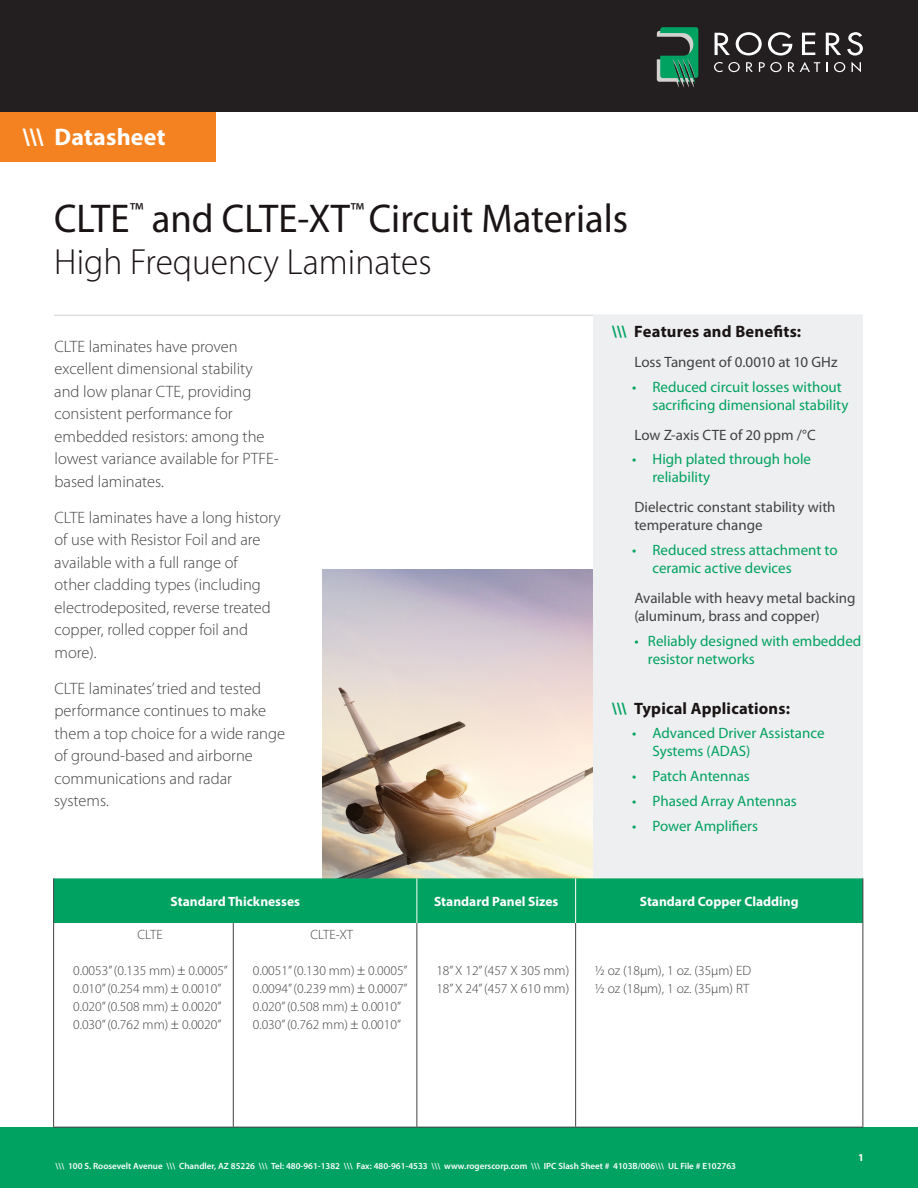
<style>
.page{position:relative;width:918px;height:1188px;background:#fff}
.page>*{position:absolute;margin:0;border:0;box-sizing:border-box;transform-origin:0 0}
.t1{font:40.35px "Myriad Pro";color:#1a1415;scale:.96 1}
.t2{font:300 36.6px "Myriad Pro";color:#1a1415}
.Sidebar_body{font:700 24px "Myriad Pro";letter-spacing:.01em;color:#fff}
.Body_Copy{font:300 16.5px/22.5px "Myriad Pro";color:#434243}
.Headline_1{font:700 16.5px "Myriad Pro";letter-spacing:.01em;color:#1a1415}
.t3{font:15px/18px "Myriad Pro";color:#00a261}
.Sidebar_Headline_2{font:15px/18px "Myriad Pro";color:#434243}
.Table_Text{font:300 13.5px "Myriad Pro";color:#434243}
.t4{font:700 13.5px "Myriad Pro";color:#fff}
.t5{font:700 10.5px "Myriad Pro";color:#fff}
.t6{font:600 9px "Myriad Pro";color:#fff}
.t7{font:300 9px "Myriad Pro";color:#fff}
.s1{color:#00a261}
</style>
<div class="page">
<hr style="left:54px;top:315px;width:809px;height:1px;background:#d2d1cf">
<img style="left:323px;top:569px;width:270px;height:309px">
<div style="left:593px;top:315px;width:270px;height:596px;background:#edeff0"></div>
<div style="left:54px;top:878px;width:809px;height:45px;background:#00a261"></div>
<hr style="left:575px;top:878px;width:1px;height:45px;background:#fff">
<hr style="left:417px;top:878px;width:1px;height:45px;background:#fff">
<hr style="left:53px;top:923px;width:1px;height:204px;background:#434243">
<hr style="left:863px;top:878px;width:1px;height:45px;background:#434243">
<hr style="left:53px;top:878px;width:1px;height:45px;background:#434243">
<hr style="left:53px;top:1127px;width:180px;height:1px;background:#434243">
<hr style="left:233px;top:1127px;width:184px;height:1px;background:#434243">
<hr style="left:417px;top:1127px;width:159px;height:1px;background:#434243">
<hr style="left:576px;top:1127px;width:287px;height:1px;background:#434243">
<hr style="left:575px;top:923px;width:1px;height:204px;background:#434243">
<hr style="left:233px;top:923px;width:1px;height:204px;background:#434243">
<hr style="left:417px;top:923px;width:1px;height:204px;background:#434243">
<hr style="left:863px;top:923px;width:1px;height:204px;background:#434243">
<div style="left:0;top:111px;width:216px;height:51px;background:#f58220"></div>
<div style="left:0;top:0;width:918px;height:112px;background:#231f20"></div>
<svg style="left:657px;top:27px;width:41px;height:61px"></svg>
<svg style="left:715px;top:33px;width:15px;height:22px"></svg>
<svg style="left:736px;top:32px;width:26px;height:23px"></svg>
<svg style="left:768px;top:32px;width:24px;height:24px"></svg>
<svg style="left:802px;top:33px;width:13px;height:22px"></svg>
<svg style="left:826px;top:33px;width:15px;height:22px"></svg>
<svg style="left:847px;top:32px;width:16px;height:24px"></svg>
<svg style="left:714px;top:62px;width:26px;height:10px"></svg>
<svg style="left:746px;top:62px;width:7px;height:10px"></svg>
<svg style="left:759px;top:62px;width:23px;height:10px"></svg>
<svg style="left:788px;top:62px;width:32px;height:10px"></svg>
<svg style="left:826px;top:62px;width:2px;height:10px"></svg>
<svg style="left:834px;top:62px;width:11px;height:10px"></svg>
<svg style="left:852px;top:62px;width:9px;height:10px"></svg>
<div style="left:0;top:1128px;width:918px;height:60px;background:#00a261"></div>
<p class="Sidebar_body" style="left:22px;top:122px;width:145px">\\\ Datasheet</p>
<p class="t1" style="left:54px;top:194px;width:600px">CLTE<sup>™</sup> and CLTE-XT<sup>™</sup> Circuit Materials</p>
<p class="t2" style="left:54px;top:241px;width:379px">High Frequency Laminates</p>
<p class="Body_Copy" style="left:54px;top:335px;width:226px">CLTE laminates have proven excellent dimensional stability and low planar CTE, providing consistent performance for embedded resistors: among the lowest variance available for PTFE&shy;based laminates.</p>
<p class="Body_Copy" style="left:54px;top:506px;width:228px">CLTE laminates have a long history of use with Resistor Foil and are available with a full range of<br>other cladding types (including electrodeposited, reverse treated copper, rolled copper foil and more).</p>
<p class="Body_Copy" style="left:54px;top:677px;width:233px">CLTE laminates’ tried and tested performance continues to make them a top choice for a wide range of ground-based and airborne communications and radar systems.</p>
<p class="Headline_1" style="left:612px;top:321px;width:191px"><span class="s1">\\\</span> Features and Benefits:</p>
<p class="Sidebar_Headline_2" style="left:634px;top:353px;width:205px">Loss Tangent of 0.0010 at 10 GHz</p>
<p class="t3" style="left:652px;top:377px;width:198px;text-indent:-20px">• Reduced circuit losses without sacrificing dimensional stability</p>
<p class="Sidebar_Headline_2" style="left:634px;top:425px;width:183px">Low Z-axis CTE of 20 ppm /°C</p>
<p class="t3" style="left:652px;top:450px;width:160px;text-indent:-20px">• High plated through hole reliability</p>
<p class="Sidebar_Headline_2" style="left:634px;top:498px;width:203px">Dielectric constant stability with temperature change</p>
<p class="t3" style="left:652px;top:541px;width:187px;text-indent:-20px">• Reduced stress attachment to ceramic active devices</p>
<p class="Sidebar_Headline_2" style="left:634px;top:589px;width:223px">Available with heavy metal backing (aluminum, brass and copper)</p>
<p class="t3" style="left:648px;top:632px;width:215px;text-indent:-14px">• Reliably designed with embedded resistor networks</p>
<p class="Headline_1" style="left:612px;top:697px;width:180px"><span class="s1">\\\</span> Typical Applications:</p>
<p class="t3" style="left:652px;top:724px;width:174px;text-indent:-20px">• Advanced Driver Assistance<br>Systems (ADAS)</p>
<p class="t3" style="left:632px;top:767px;width:119px">• Patch Antennas</p>
<p class="t3" style="left:632px;top:792px;width:166px">• Phased Array Antennas</p>
<p class="t3" style="left:632px;top:816px;width:127px">• Power Amplifiers</p>
<p class="t4" style="left:171px;top:892px;width:131px">Standard Thicknesses</p>
<p class="t4" style="left:434px;top:892px;width:126px">Standard Panel Sizes</p>
<p class="t4" style="left:640px;top:892px;width:160px">Standard Copper Cladding</p>
<p class="Table_Text" style="left:138px;top:927px;width:27px">CLTE</p>
<p class="Table_Text" style="left:73px;top:963px;width:156px">0.0053” (0.135 mm) 0.0005”</p>
<p class="Table_Text" style="left:73px;top:981px;width:150px">0.010” (0.254 mm) 0.0010”</p>
<p class="Table_Text" style="left:73px;top:999px;width:150px">0.020” (0.508 mm) 0.0020”</p>
<p class="Table_Text" style="left:73px;top:1017px;width:150px">0.030” (0.762 mm) 0.0020”</p>
<p class="Table_Text" style="left:310px;top:927px;width:44px">CLTE-XT</p>
<p class="Table_Text" style="left:253px;top:963px;width:156px">0.0051” (0.130 mm) 0.0005”</p>
<p class="Table_Text" style="left:253px;top:981px;width:156px">0.0094” (0.239 mm) 0.0007”</p>
<p class="Table_Text" style="left:253px;top:999px;width:150px">0.020” (0.508 mm) 0.0010”</p>
<p class="Table_Text" style="left:253px;top:1017px;width:150px">0.030” (0.762 mm) 0.0010”</p>
<p class="Table_Text" style="left:436px;top:963px;width:134px">18” X 12” (457 X 305 mm)</p>
<p class="Table_Text" style="left:436px;top:981px;width:134px">18” X 24” (457 X 610 mm)</p>
<p class="Table_Text" style="left:595px;top:963px;width:157px">½ oz (18μm), 1 oz. (35μm) ED</p>
<p class="Table_Text" style="left:595px;top:981px;width:156px">½ oz (18μm), 1 oz. (35μm) RT</p>
<p class="t7" style="left:88px;top:1161px;width:538px">. Roosevelt Avenue \\ Chandler, AZ 85226 \\\ Tel: 480-961-1382 \\\ Fax: 480-961-4533 \\\ www.rogersc rp.com \\\ IPC Slash Sheet # \\\ UL File #</p>
<p class="t6" style="left:55px;top:1160px;width:682px">\\\ 100 S. Roosevelt Avenue \\\ Chandler, AZ 85226 \\\ Tel: 480-961-1382 \\\ Fax: 480-961-4533 \\\ www.rogerscorp.com \\\ IPC Slash Sheet # 4103B/006\\\ UL File # E102763</p>
<p class="t5" style="left:858px;top:1151px;width:7px">1</p>
</div>
